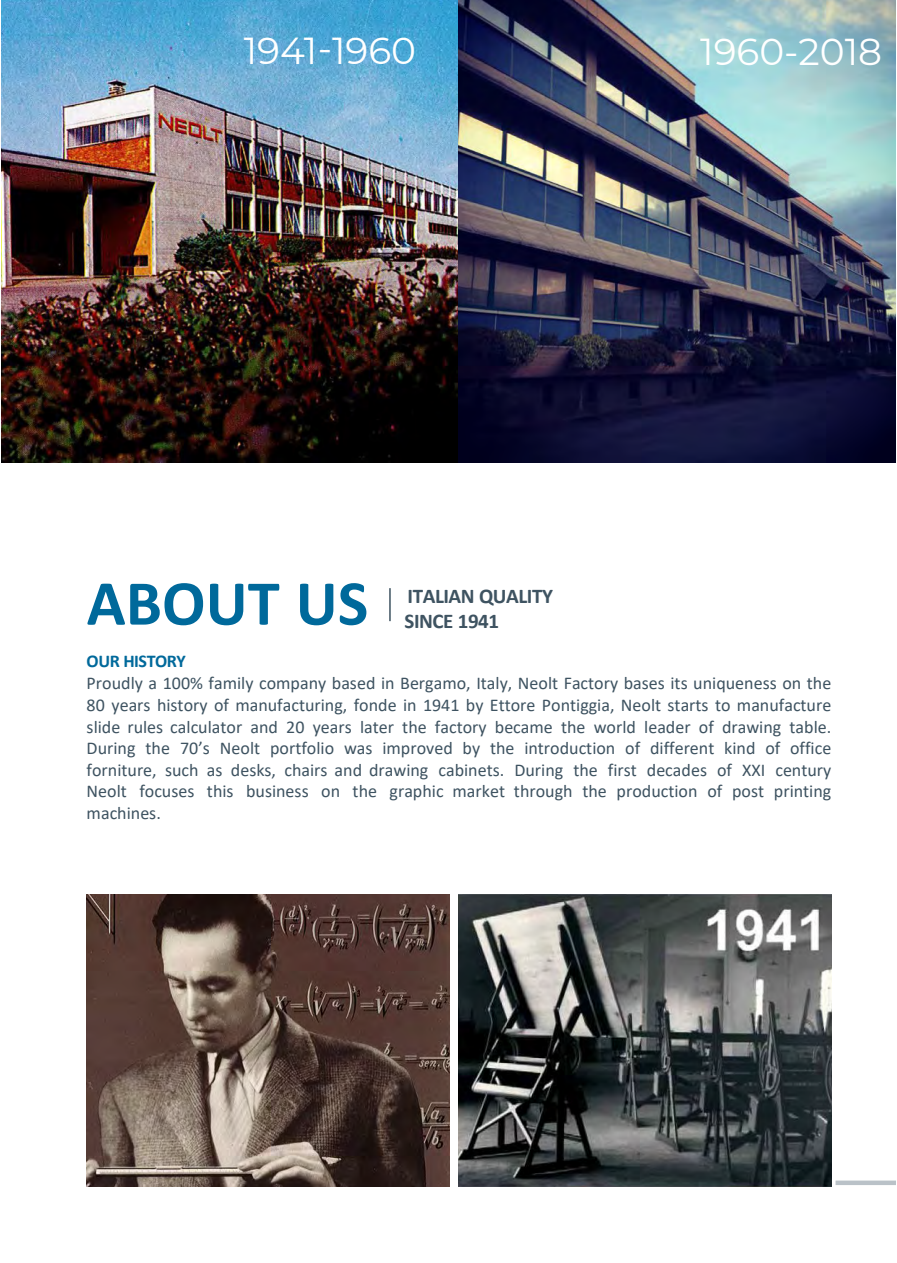
<style>
.page{position:relative;width:897px;height:1263px;background:#fff}
.page>*{position:absolute;margin:0;border:0;box-sizing:border-box;transform-origin:0 0}
.Body_Text{font:700 64.5px "Calibri";color:#00699b}
.Body_Text-2{font:37.5px "Montserrat";color:#fff}
.Title_30{font:700 21px "Calibri";letter-spacing:-.02em;color:#3e5361}
.Body_Text-3{font:18px/21.6px "Calibri";color:#3e5361;text-align:justify}
.Body_Text-4{font:700 18px "Calibri";letter-spacing:-.025em;color:#00699b}
</style>
<div class="page">
<div style="left:835px;top:1180px;width:59px;height:5px;background:#bac2c8"></div>
<img style="left:459px;top:895px;width:372px;height:291px">
<img style="left:87px;top:895px;width:363px;height:291px">
<img style="left:2px;top:0;width:457px;height:463px">
<img style="left:459px;top:0;width:435px;height:463px">
<hr style="left:389px;top:588px;width:1px;height:33px;background:#3e5361">
<p class="Body_Text-2" style="left:244px;top:25px;width:174px">1941-1960</p>
<p class="Body_Text-2" style="left:700px;top:26px;width:183px">1960-2018</p>
<p class="Body_Text" style="left:87px;top:558px;width:283px">ABOUT US</p>
<p class="Title_30" style="left:407px;top:581px;width:147px">ITALIAN QUALITY</p>
<p class="Title_30" style="left:404px;top:606px;width:96px">SINCE 1941</p>
<p class="Body_Text-4" style="left:87px;top:648px;width:101px">OUR HISTORY</p>
<p class="Body_Text-3" style="left:87px;top:672px;width:746px">Proudly a 100% family company based in Bergamo, Italy, Neolt Factory bases its uniqueness on the 80 years history of manufacturing, fonde in 1941 by Ettore Pontiggia, Neolt starts to manufacture slide rules calculator and 20 years later the factory became the world leader of drawing table.<br>During the 70’s Neolt portfolio was improved by the introduction of different kind of office forniture, such as desks, chairs and drawing cabinets. During the first decades of XXI century Neolt focuses this business on the graphic market through the production of post printing machines.</p>
</div>
